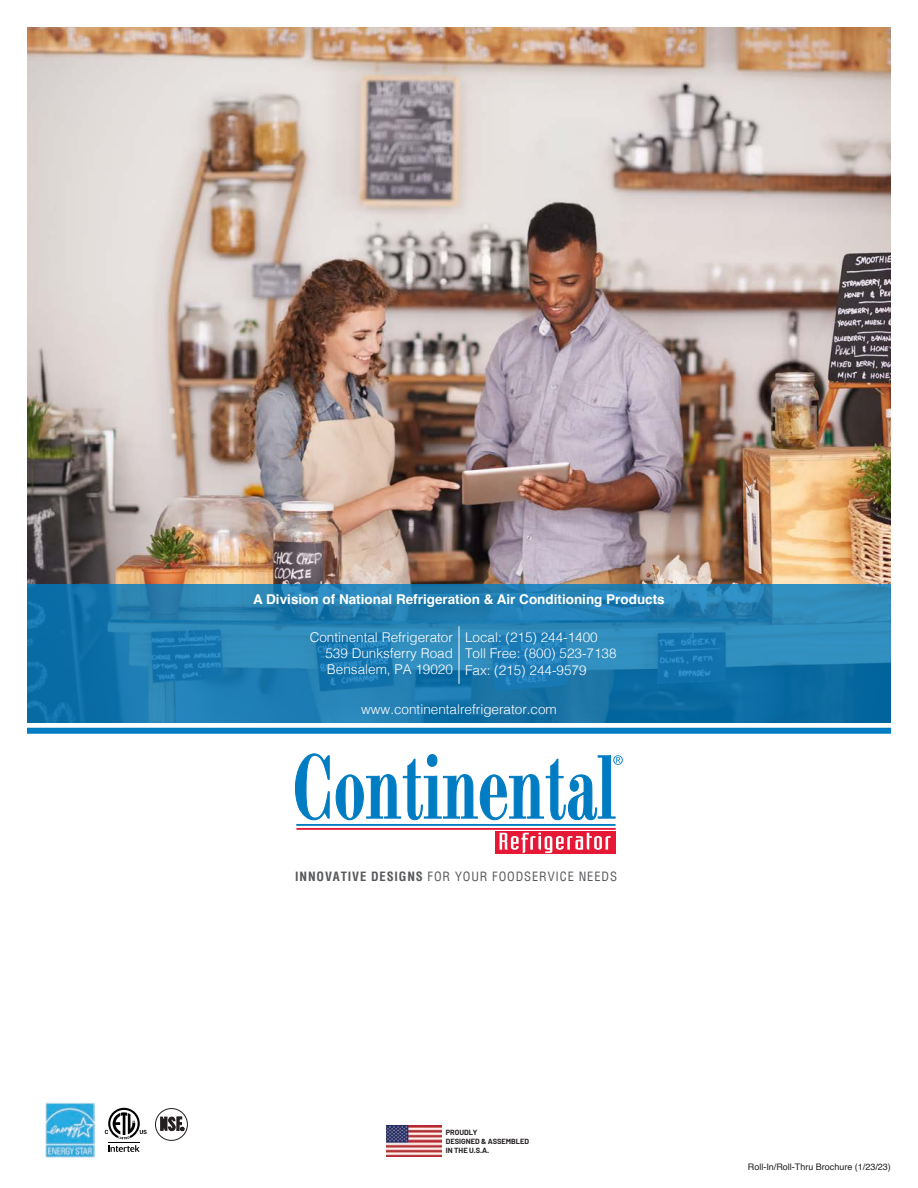
<style>
.page{position:relative;width:918px;height:1188px;background:#fff}
.page>*{position:absolute;margin:0;border:0;box-sizing:border-box;transform-origin:0 0}
.t1{font:300 13.5px "Helvetica";color:#fff}
.t2{font:700 13.5px "Helvetica";color:#fff}
.t3{font:condensed 12.45px "Helvetica";letter-spacing:.07em;color:#57585a}
.t4{font:9px "Helvetica";color:#231f20}
.t5{font:700 7.5px "Barlow";color:#231f20}
.t6{font:4.95px "Helvetica";color:#231f20}
.s1{font-weight:700}
</style>
<div class="page">
<img style="left:27px;top:27px;width:864px;height:557px">
<svg style="left:27px;top:584px;width:864px;height:138px;background:#1e7cb0"></svg>
<hr style="left:459px;top:626px;width:1px;height:58px;background:#fff">
<div style="left:27px;top:728px;width:864px;height:6px;background:#007cc2"></div>
<hr style="left:296px;top:824px;width:320px;height:2px;background:#007cc2">
<hr style="left:296px;top:828px;width:320px;height:2px;background:#e51836">
<div style="left:495px;top:831px;width:121px;height:23px;background:#e51836"></div>
<svg style="left:500px;top:833px;width:111px;height:20px"></svg>
<svg style="left:295px;top:754px;width:328px;height:66px"></svg>
<img style="left:45px;top:1103px;width:49px;height:54px">
<svg style="left:108px;top:1145px;width:32px;height:7px"></svg>
<hr style="left:108px;top:1142px;width:32px;height:1px;background:#000">
<svg style="left:105px;top:1108px;width:42px;height:31px"></svg>
<svg style="left:160px;top:1117px;width:22px;height:14px"></svg>
<div style="left:155px;top:1108px;width:33px;height:33px;border:1px solid #231f20;border-radius:50%"></div>
<img style="left:386px;top:1125px;width:56px;height:31px">
<p class="t2" style="left:253px;top:591px;width:413px">A Division of National Refrigeration &amp; Air Conditioning Products</p>
<p class="t1" style="left:310px;top:626px;width:145px">Continental Refrigerator</p>
<p class="t1" style="left:325px;top:642px;width:129px">539 Dunksferry Road</p>
<p class="t1" style="left:327px;top:658px;width:128px">Bensalem, PA 19020</p>
<p class="t1" style="left:465px;top:626px;width:134px">Local: (215) 244-1400</p>
<p class="t1" style="left:465px;top:642px;width:153px">Toll Free: (800) 523-7138</p>
<p class="t1" style="left:465px;top:658px;width:123px">Fax: (215) 244-9579</p>
<p class="t1" style="left:361px;top:698px;width:197px">www.continentalrefrigerator.com</p>
<p class="t3" style="left:295px;top:869px;width:323px"><span class="s1">INNOVATIVE DESIGNS</span> FOR YOUR FOODSERVICE NEEDS</p>
<p class="t6" style="left:180px;top:1125px;width:5px">®</p>
<p class="t5" style="left:446px;top:1127px;width:33px">PROUDLY</p>
<p class="t5" style="left:446px;top:1136px;width:85px">DESIGNED &amp; ASSEMBLED</p>
<p class="t5" style="left:446px;top:1145px;width:45px">IN THE U.S.A.</p>
<p class="t4" style="left:748px;top:1160px;width:145px">Roll-In/Roll-Thru Brochure (1/23/23)</p>
</div>
